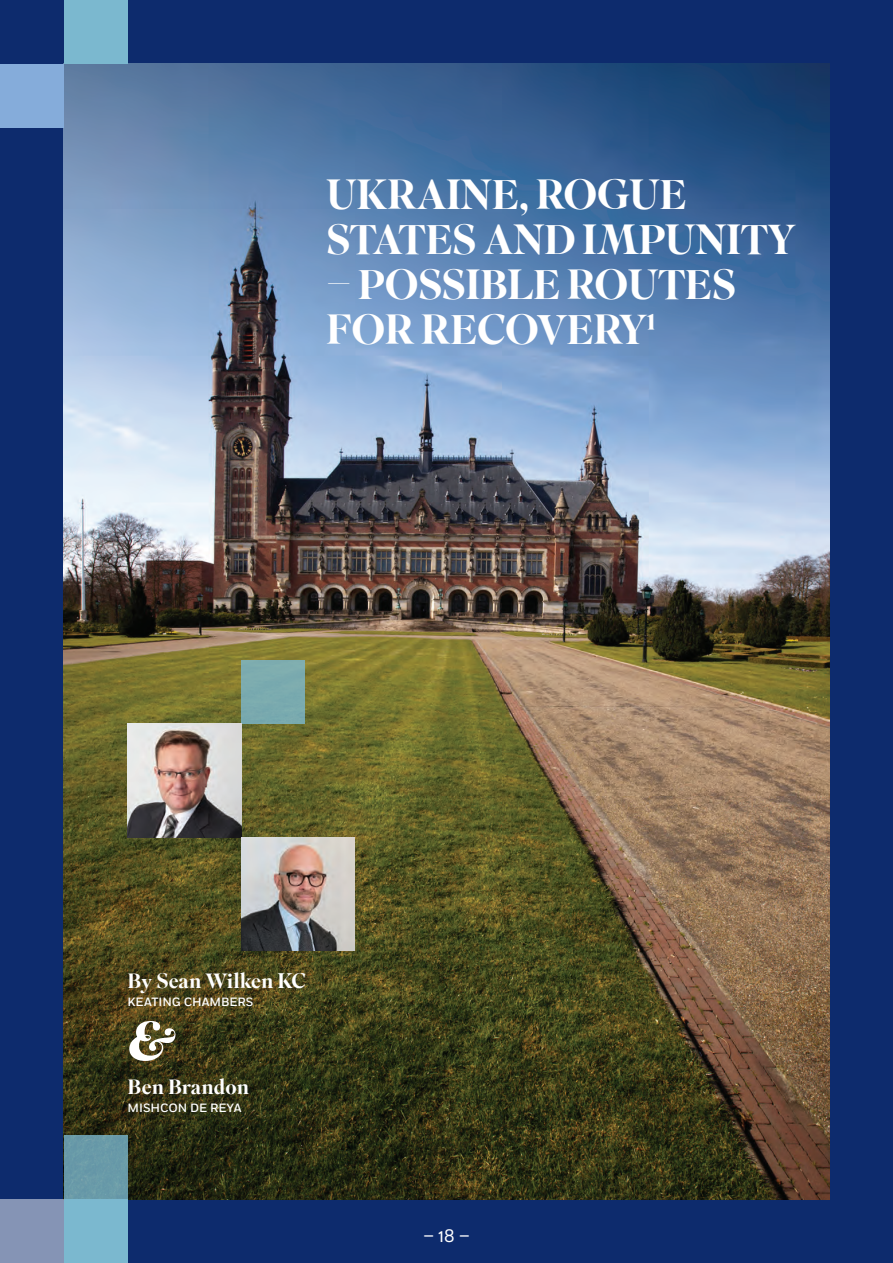
<style>
.page{position:relative;width:893px;height:1263px;background:#0d2b6d}
.page>*{position:absolute;margin:0;border:0;box-sizing:border-box;transform-origin:0 0}
.t1{font:italic 900 54px "Superior Title";color:#fff}
.t2{font:500 42px/45px "Superior Title";letter-spacing:-.015em;color:#fff}
.t3{font:500 21px "Superior Title";color:#fff}
.t4{font:18px "Fort";color:#fff}
.t5{font:500 12px "Fort";color:#fff}
</style>
<div class="page">
<img style="left:64px;top:64px;width:765px;height:1135px">
<div style="left:64px;top:0;width:64px;height:64px;background:#7bb8cf"></div>
<div style="left:0;top:64px;width:64px;height:64px;background:#85acda"></div>
<div style="left:241px;top:660px;width:64px;height:64px;background:#7babaf"></div>
<div style="left:0;top:1199px;width:64px;height:64px;background:#8594b5"></div>
<div style="left:64px;top:1199px;width:64px;height:64px;background:#7bb8cf"></div>
<div style="left:64px;top:1135px;width:64px;height:64px;background:#699aa8"></div>
<img style="left:128px;top:724px;width:113px;height:113px">
<img style="left:241px;top:837px;width:114px;height:114px">
<p class="t2" style="left:326px;top:173px;width:472px">UKRAINE, ROGUE<br>STATES AND IMPUNITY</p>
<p class="t2" style="left:326px;top:263px;width:412px">– POSSIBLE ROUTES<br>FOR RECOVERY¹</p>
<p class="t3" style="left:128px;top:968px;width:180px">By Sean Wilken KC</p>
<p class="t5" style="left:128px;top:994px;width:127px">KEATING CHAMBERS</p>
<p class="t1" style="left:128px;top:1010px;width:48px">&amp;</p>
<p class="t3" style="left:128px;top:1073px;width:123px">Ben Brandon</p>
<p class="t5" style="left:128px;top:1100px;width:115px">MISHCON DE REYA</p>
<p class="t4" style="left:424px;top:1224px;width:48px">– 18 –</p>
</div>
